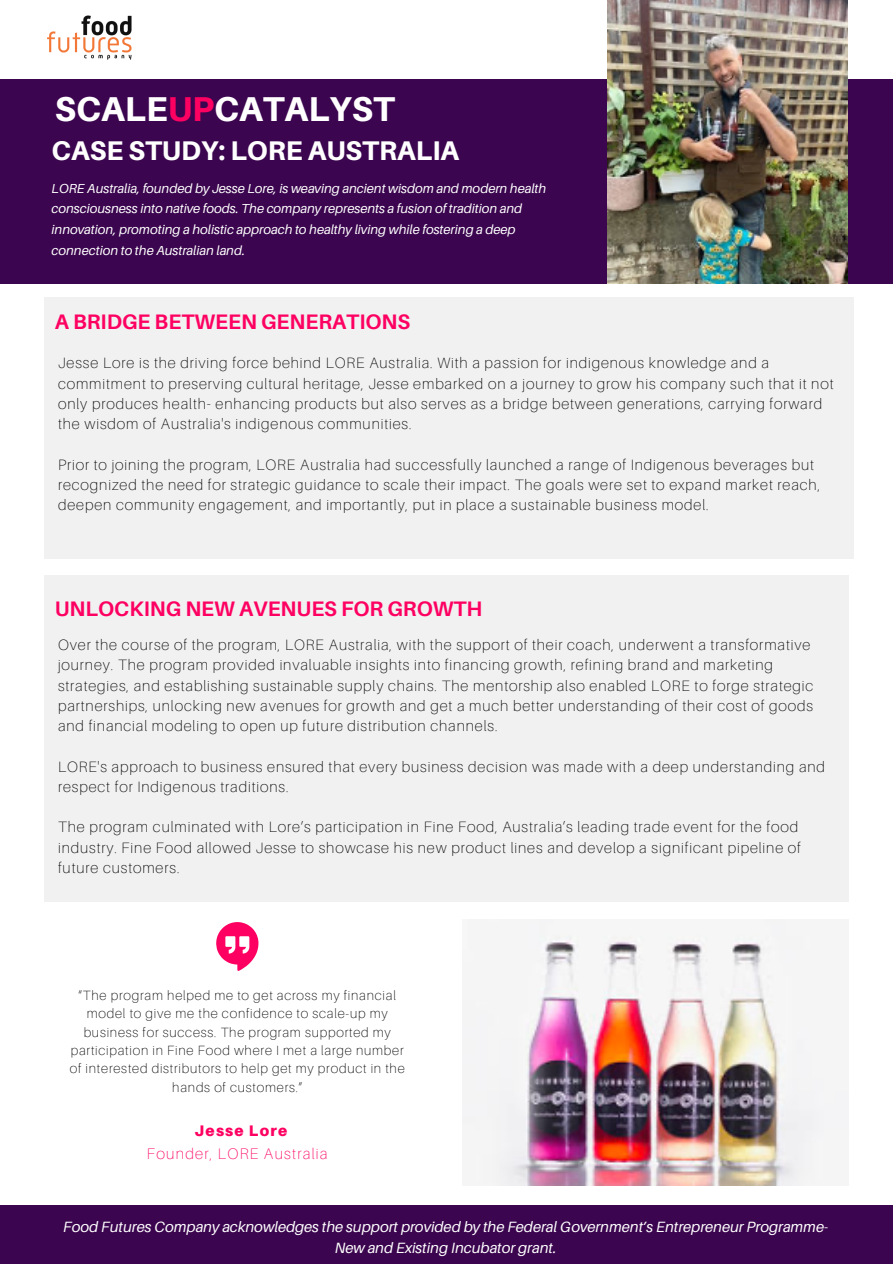
<style>
.page{position:relative;width:893px;height:1264px;background:#fff}
.page>*{position:absolute;margin:0;border:0;box-sizing:border-box;transform-origin:0 0}
.t1{font:800 34.5px "Aileron";color:#fff}
.t2{font:800 27px "Aileron";color:#fff}
.t3{font:700 21px "Aileron";color:#fe0061}
.t4{font:100 15.3px "Aileron";letter-spacing:.08em;color:#fe0061}
.t5{font:900 15.3px "Aileron";letter-spacing:.08em;color:#fe0061}
.t6{font:100 15px/20.2px "Aileron";letter-spacing:.06em;color:#000}
.t7{font:italic 14.85px/20.2px "Aileron";color:#fff;text-align:center}
.t8{font:100 13.35px/18.3px "Aileron";letter-spacing:.06em;color:#000;text-align:center}
.t9{font:italic 13.05px/20.7px "Aileron";color:#fff}
.s1{color:#fe0061}
</style>
<div class="page">
<div style="left:45px;top:297px;width:809px;height:261px;background:#f1f1f1"></div>
<div style="left:0;top:79px;width:892px;height:204px;background:#3b054f"></div>
<img style="left:47px;top:15px;width:85px;height:45px">
<div style="left:0;top:1205px;width:892px;height:58px;background:#3b054f"></div>
<div style="left:45px;top:575px;width:804px;height:326px;background:#f1f1f1"></div>
<svg style="left:216px;top:922px;width:42px;height:48px"></svg>
<img style="left:607px;top:0;width:240px;height:284px">
<img style="left:462px;top:919px;width:386px;height:266px">
<p class="t1" style="left:55px;top:87px;width:341px">SCALE<span class="s1">UP</span>CATALYST</p>
<p class="t2" style="left:52px;top:133px;width:409px">CASE STUDY: LORE AUSTRALIA</p>
<p class="t9" style="left:52px;top:177px;width:496px">LORE Australia, founded by Jesse Lore, is weaving ancient wisdom and modern health consciousness into native foods. The company represents a fusion of tradition and innovation, promoting a holistic approach to healthy living while fostering a deep connection to the Australian land.</p>
<p class="t3" style="left:55px;top:308px;width:357px">A BRIDGE BETWEEN GENERATIONS</p>
<p class="t6" style="left:58px;top:353px;width:776px">Jesse Lore is the driving force behind LORE Australia. With a passion for indigenous knowledge and a commitment to preserving cultural heritage, Jesse embarked on a journey to grow his company such that it not only produces health- enhancing products but also serves as a bridge between generations, carrying forward the wisdom of Australia's indigenous communities.</p>
<p class="t6" style="left:58px;top:454px;width:763px">Prior to joining the program, LORE Australia had successfully launched a range of Indigenous beverages but recognized the need for strategic guidance to scale their impact. The goals were set to expand market reach, deepen community engagement, and importantly, put in place a sustainable business model.</p>
<p class="t3" style="left:55px;top:596px;width:429px">UNLOCKING NEW AVENUES FOR GROWTH</p>
<p class="t6" style="left:58px;top:634px;width:756px">Over the course of the program, LORE Australia, with the support of their coach, underwent a transformative journey. The program provided invaluable insights into financing growth, refining brand and marketing strategies, and establishing sustainable supply chains. The mentorship also enabled LORE to forge strategic partnerships, unlocking new avenues for growth and get a much better understanding of their cost of goods and financial modeling to open up future distribution channels.</p>
<p class="t6" style="left:58px;top:756px;width:768px">LORE's approach to business ensured that every business decision was made with a deep understanding and respect for Indigenous traditions.</p>
<p class="t6" style="left:58px;top:816px;width:744px">The program culminated with Lore’s participation in Fine Food, Australia’s leading trade event for the food industry. Fine Food allowed Jesse to showcase his new product lines and develop a significant pipeline of future customers.</p>
<p class="t8" style="left:70px;top:985px;width:336px">“The program helped me to get across my financial model to give me the confidence to scale-up my business for success. The program supported my participation in Fine Food where I met a large number of interested distributors to help get my product in the hands of customers.”</p>
<p class="t5" style="left:194px;top:1120px;width:94px">Jesse Lore</p>
<p class="t4" style="left:147px;top:1144px;width:182px">Founder, LORE Australia</p>
<p class="t7" style="left:63px;top:1216px;width:766px">Food Futures Company acknowledges the support provided by the Federal Government’s Entrepreneur Programme-<br>New and Existing Incubator grant.</p>
</div>
